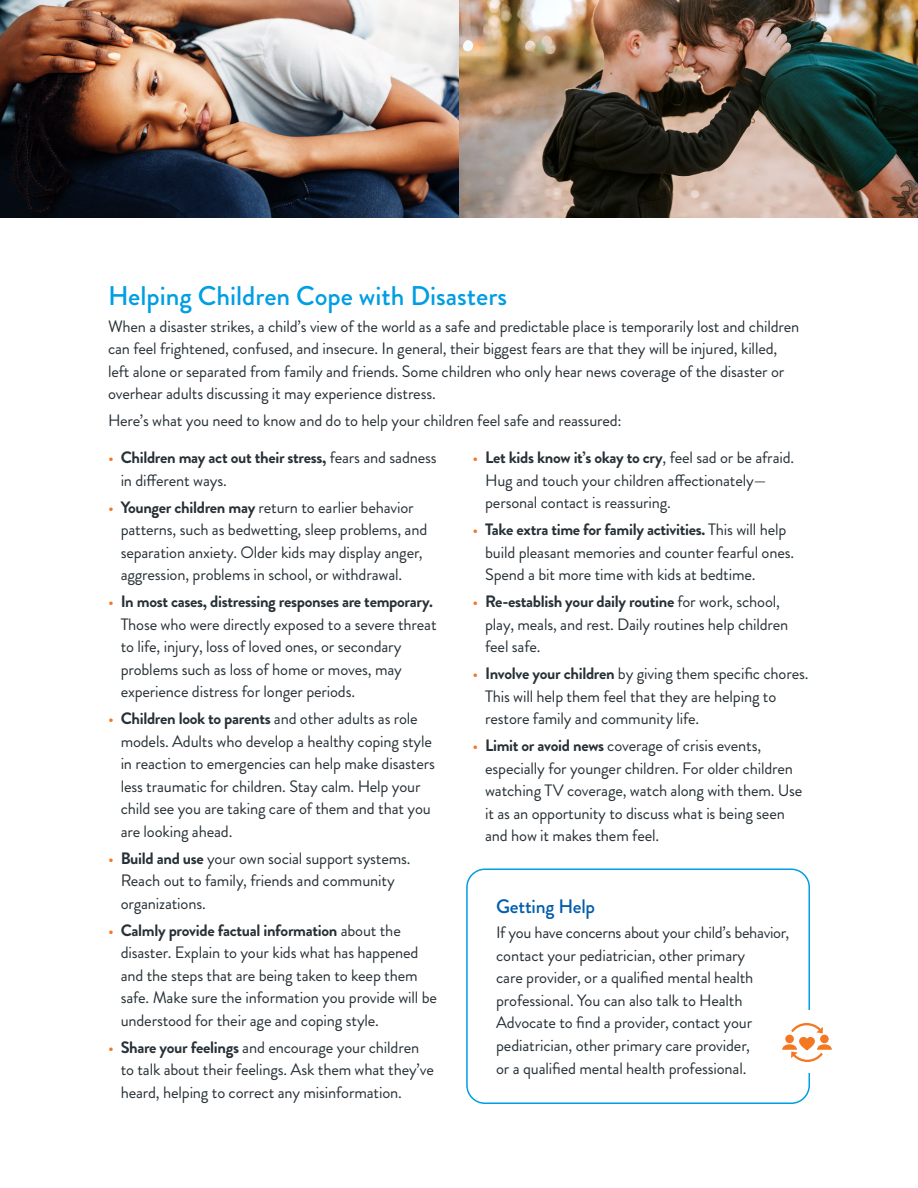
<style>
.page{position:relative;width:918px;height:1188px;background:#fff}
.page>*{position:absolute;margin:0;border:0;box-sizing:border-box;transform-origin:0 0}
.t1{font:500 27px "Brandon Grotesque";color:#009ee2}
.t2{font:500 19.5px "Brandon Grotesque";letter-spacing:-.01em;color:#005dac}
.t3{font:16.5px/22.5px "Brandon Grotesque";letter-spacing:-.01em;color:#273137}
.s1{color:#f47721}
.s2{font-weight:700}
</style>
<div class="page">
<img style="left:0;top:0;width:918px;height:218px">
<div style="left:466px;top:868px;width:344px;height:236px;border:2px solid #009ee2;border-radius:18px"></div>
<div style="left:795px;top:1011px;width:25px;height:62px;background:#fff"></div>
<svg style="left:782px;top:1023px;width:50px;height:39px"></svg>
<h1 class="t1" style="left:108px;top:277px;width:401px">Helping Children Cope with Disasters</h1>
<p class="t3" style="left:108px;top:315px;width:693px">When a disaster strikes, a child’s view of the world as a safe and predictable place is temporarily lost and children can feel frightened, confused, and insecure. In general, their biggest fears are that they will be injured, killed, left alone or separated from family and friends. Some children who only hear news coverage of the disaster or overhear adults discussing it may experience distress.</p>
<p class="t3" style="left:108px;top:409px;width:515px">Here’s what you need to know and do to help your children feel safe and reassured:</p>
<p class="t3" style="left:121px;top:446px;width:318px;text-indent:-13px"><span class="s1">•</span> <span class="s2">Children may act out their stress,</span> fears and sadness in different ways.</p>
<p class="t3" style="left:121px;top:496px;width:308px;text-indent:-13px"><span class="s1">•</span> <span class="s2">Younger children may</span> return to earlier behavior patterns, such as bedwetting, sleep problems, and separation anxiety. Older kids may display anger, aggression, problems in school, or withdrawal.</p>
<p class="t3" style="left:121px;top:590px;width:318px;text-indent:-13px"><span class="s1">•</span> <span class="s2">In most cases, distressing responses are temporary.<br></span>Those who were directly exposed to a severe threat to life, injury, loss of loved ones, or secondary problems such as loss of home or moves, may experience distress for longer periods.</p>
<p class="t3" style="left:121px;top:707px;width:316px;text-indent:-13px"><span class="s1">•</span> <span class="s2">Children look to parents</span> and other adults as role models. Adults who develop a healthy coping style in reaction to emergencies can help make disasters less traumatic for children. Stay calm. Help your child see you are taking care of them and that you are looking ahead.</p>
<p class="t3" style="left:121px;top:847px;width:291px;text-indent:-13px"><span class="s1">•</span> <span class="s2">Build and use</span> your own social support systems.<br>Reach out to family, friends and community organizations.</p>
<p class="t3" style="left:121px;top:919px;width:318px;text-indent:-13px"><span class="s1">•</span> <span class="s2">Calmly provide factual information</span> about the disaster. Explain to your kids what has happened and the steps that are being taken to keep them safe. Make sure the information you provide will be understood for their age and coping style.</p>
<p class="t3" style="left:121px;top:1036px;width:315px;text-indent:-13px"><span class="s1">•</span> <span class="s2">Share your feelings</span> and encourage your children to talk about their feelings. Ask them what they’ve heard, helping to correct any misinformation.</p>
<p class="t3" style="left:485px;top:446px;width:311px;text-indent:-13px"><span class="s1">•</span> <span class="s2">Let kids know it’s okay to cry</span>, feel sad or be afraid.<br>Hug and touch your children affectionately— personal contact is reassuring.</p>
<p class="t3" style="left:485px;top:518px;width:311px;text-indent:-13px"><span class="s1">•</span> <span class="s2">Take extra time for family activities.</span> This will help build pleasant memories and counter fearful ones.<br>Spend a bit more time with kids at bedtime.</p>
<p class="t3" style="left:485px;top:590px;width:305px;text-indent:-13px"><span class="s1">•</span> <span class="s2">Re-establish your daily routine</span> for work, school, play, meals, and rest. Daily routines help children feel safe.</p>
<p class="t3" style="left:485px;top:662px;width:325px;text-indent:-13px"><span class="s1">•</span> <span class="s2">Involve your children</span> by giving them specific chores.<br>This will help them feel that they are helping to restore family and community life.</p>
<p class="t3" style="left:485px;top:734px;width:319px;text-indent:-13px"><span class="s1">•</span> <span class="s2">Limit or avoid news</span> coverage of crisis events, especially for younger children. For older children watching TV coverage, watch along with them. Use it as an opportunity to discuss what is being seen and how it makes them feel.</p>
<p class="t2" style="left:496px;top:893px;width:100px">Getting Help</p>
<p class="t3" style="left:496px;top:922px;width:295px">If you have concerns about your child’s behavior, contact your pediatrician, other primary<br>care provider, or a qualified mental health professional. You can also talk to Health Advocate to find a provider, contact your pediatrician, other primary care provider,<br>or a qualified mental health professional.</p>
</div>
